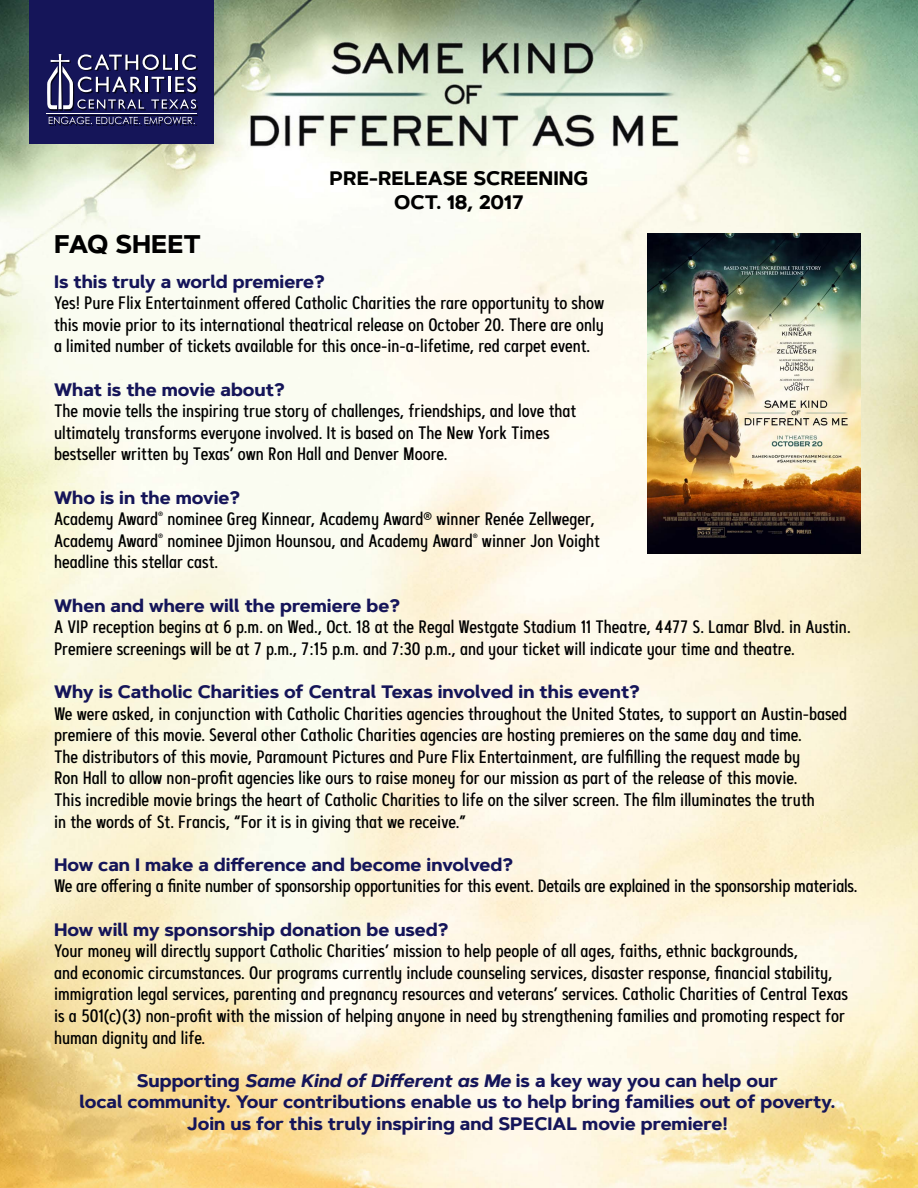
<style>
.page{position:relative;width:918px;height:1188px;background:#fff}
.page>*{position:absolute;margin:0;border:0;box-sizing:border-box;transform-origin:0 0}
.t1{font:700 25.5px "Artegra Sans";color:#000}
.t2{font:700 19.5px/23.4px "Artegra Sans";color:#000;text-align:center}
.t3{font:500 18px/21.6px "Artegra Sans Condensed Alt";color:#000}
.t4{font:700 18px/21.6px "Artegra Sans";color:#151559;text-align:center}
.s1{font-style:italic}
</style>
<div class="page">
<img style="left:0;top:0;width:918px;height:1188px">
<div style="left:29px;top:0;width:185px;height:143px;background:#151559"></div>
<div style="left:48px;top:55px;width:150px;height:71px;background:#000;opacity:.75"></div>
<svg style="left:47px;top:54px;width:149px;height:55px"></svg>
<hr style="left:46px;top:113px;width:151px;height:1px;background:#fff">
<svg style="left:49px;top:117px;width:146px;height:7px"></svg>
<img style="left:647px;top:233px;width:214px;height:320px">
<p class="t2" style="left:330px;top:167px;width:260px">PRE-RELEASE SCREENING<br>OCT. 18, 2017</p>
<h1 class="t1" style="left:54px;top:225px;width:149px">FAQ SHEET</h1>
<p class="t4" style="left:54px;top:271px;width:272px">Is this truly a world premiere?</p>
<p class="t3" style="left:54px;top:292px;width:552px;text-align:justify">Yes! Pure Flix Entertainment offered Catholic Charities the rare opportunity to show this movie prior to its international theatrical release on October 20. There are only a limited number of tickets available for this once-in-a-lifetime, red carpet event.</p>
<p class="t4" style="left:54px;top:379px;width:232px">What is the movie about?</p>
<p class="t3" style="left:54px;top:400px;width:524px">The movie tells the inspiring true story of challenges, friendships, and love that ultimately transforms everyone involved. It is based on The New York Times bestseller written by Texas’ own Ron Hall and Denver Moore.</p>
<p class="t4" style="left:54px;top:487px;width:187px">Who is in the movie?</p>
<p class="t3" style="left:54px;top:508px;width:547px">Academy Award<sup>®</sup> nominee Greg Kinnear, Academy Award® winner Renée Zellweger,<br>Academy Award<sup>®</sup> nominee Djimon Hounsou, and Academy Award<sup>®</sup> winner Jon Voight headline this stellar cast.</p>
<p class="t4" style="left:54px;top:595px;width:347px">When and where will the premiere be?</p>
<p class="t3" style="left:54px;top:616px;width:798px">A VIP reception begins at 6 p.m. on Wed., Oct. 18 at the Regal Westgate Stadium 11 Theatre, 4477 S. Lamar Blvd. in Austin.<br>Premiere screenings will be at 7 p.m., 7:15 p.m. and 7:30 p.m., and your ticket will indicate your time and theatre.</p>
<p class="t4" style="left:54px;top:681px;width:587px">Why is Catholic Charities of Central Texas involved in this event?</p>
<p class="t3" style="left:54px;top:702px;width:795px">We were asked, in conjunction with Catholic Charities agencies throughout the United States, to support an Austin-based premiere of this movie. Several other Catholic Charities agencies are hosting premieres on the same day and time.<br>The distributors of this movie, Paramount Pictures and Pure Flix Entertainment, are fulfilling the request made by<br>Ron Hall to allow non-profit agencies like ours to raise money for our mission as part of the release of this movie.<br>This incredible movie brings the heart of Catholic Charities to life on the silver screen. The film illuminates the truth<br>in the words of St. Francis, “For it is in giving that we receive.”</p>
<p class="t4" style="left:54px;top:854px;width:460px">How can I make a difference and become involved?</p>
<p class="t3" style="left:54px;top:875px;width:805px">We are offering a finite number of sponsorship opportunities for this event. Details are explained in the sponsorship materials.</p>
<p class="t4" style="left:54px;top:919px;width:396px">How will my sponsorship donation be used?</p>
<p class="t3" style="left:54px;top:940px;width:795px">Your money will directly support Catholic Charities’ mission to help people of all ages, faiths, ethnic backgrounds,<br>and economic circumstances. Our programs currently include counseling services, disaster response, financial stability, immigration legal services, parenting and pregnancy resources and veterans’ services. Catholic Charities of Central Texas is a 501(c)(3) non-profit with the mission of helping anyone in need by strengthening families and promoting respect for human dignity and life.</p>
<p class="t4" style="left:79px;top:1070px;width:757px">Supporting <span class="s1">Same Kind of Different as Me</span> is a key way you can help our<br>local community. Your contributions enable us to help bring families out of poverty.<br>Join us for this truly inspiring and SPECIAL movie premiere!</p>
</div>
